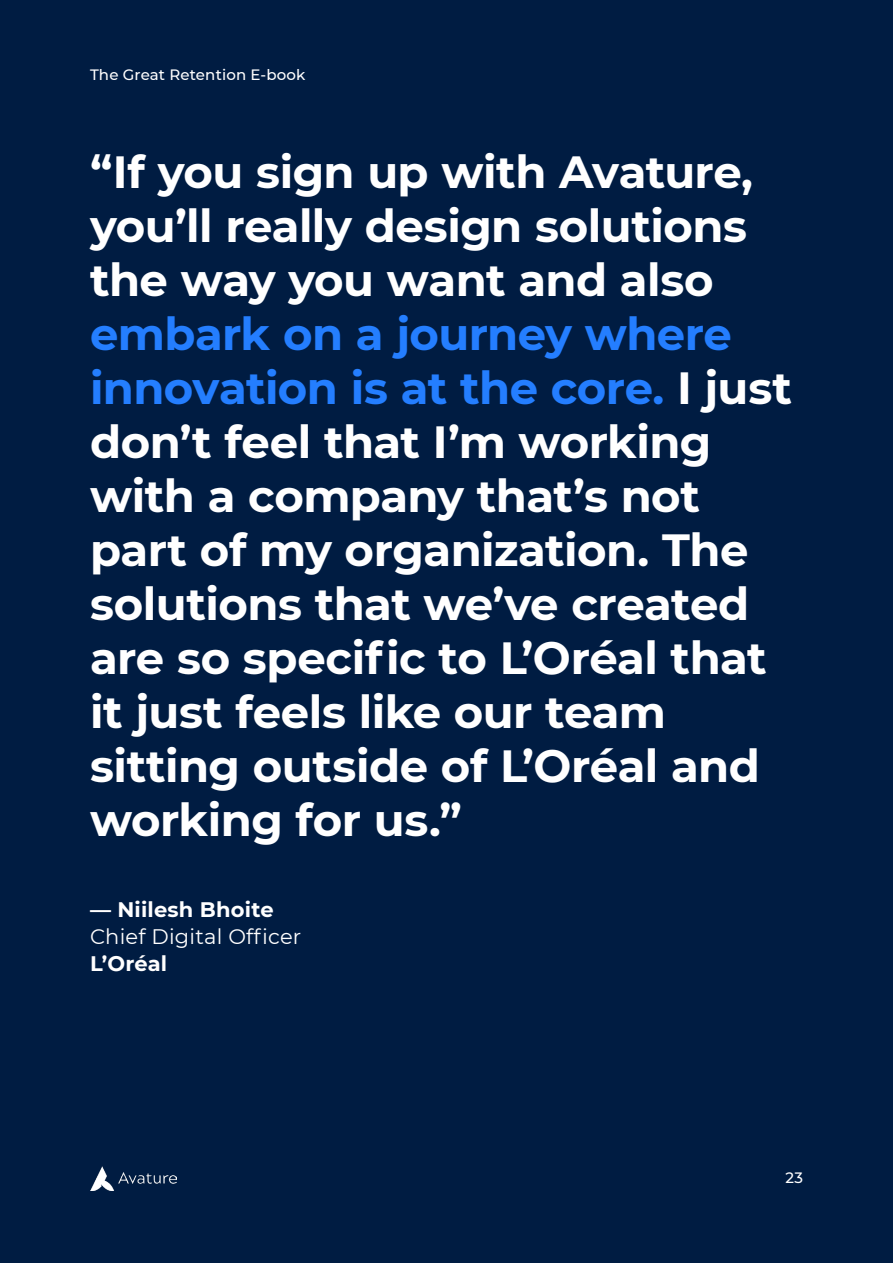
<style>
.page{position:relative;width:893px;height:1263px;background:#001c42}
.page>*{position:absolute;margin:0;border:0;box-sizing:border-box;transform-origin:0 0}
.t1{font:700 45px/54px "Montserrat";letter-spacing:-.015em;color:#fff}
.t2{font:700 21px/27px "Montserrat";letter-spacing:.01em;color:#fff}
.t3{font:500 15px "Montserrat";letter-spacing:.01em;color:#fff}
.s1{color:#247eff}
.s2{font-weight:400}
</style>
<div class="page">
<img style="left:90px;top:1166px;width:86px;height:25px">
<p class="t3" style="left:90px;top:64px;width:217px">The Great Retention E-book</p>
<p class="t1" style="left:90px;top:142px;width:703px">“If you sign up with Avature, you’ll really design solutions the way you want and also <span class="s1">embark on a journey where innovation is at the core.</span> I just don’t feel that I’m working with a company that’s not part of my organization. The solutions that we’ve created are so specific to L’Oréal that it just feels like our team sitting outside of L’Oréal and working for us.”</p>
<p class="t2" style="left:90px;top:894px;width:213px">— Niilesh Bhoite<br><span class="s2">Chief Digital Officer<br></span>L’Oréal</p>
<p class="t3" style="left:786px;top:1168px;width:19px">23</p>
</div>
